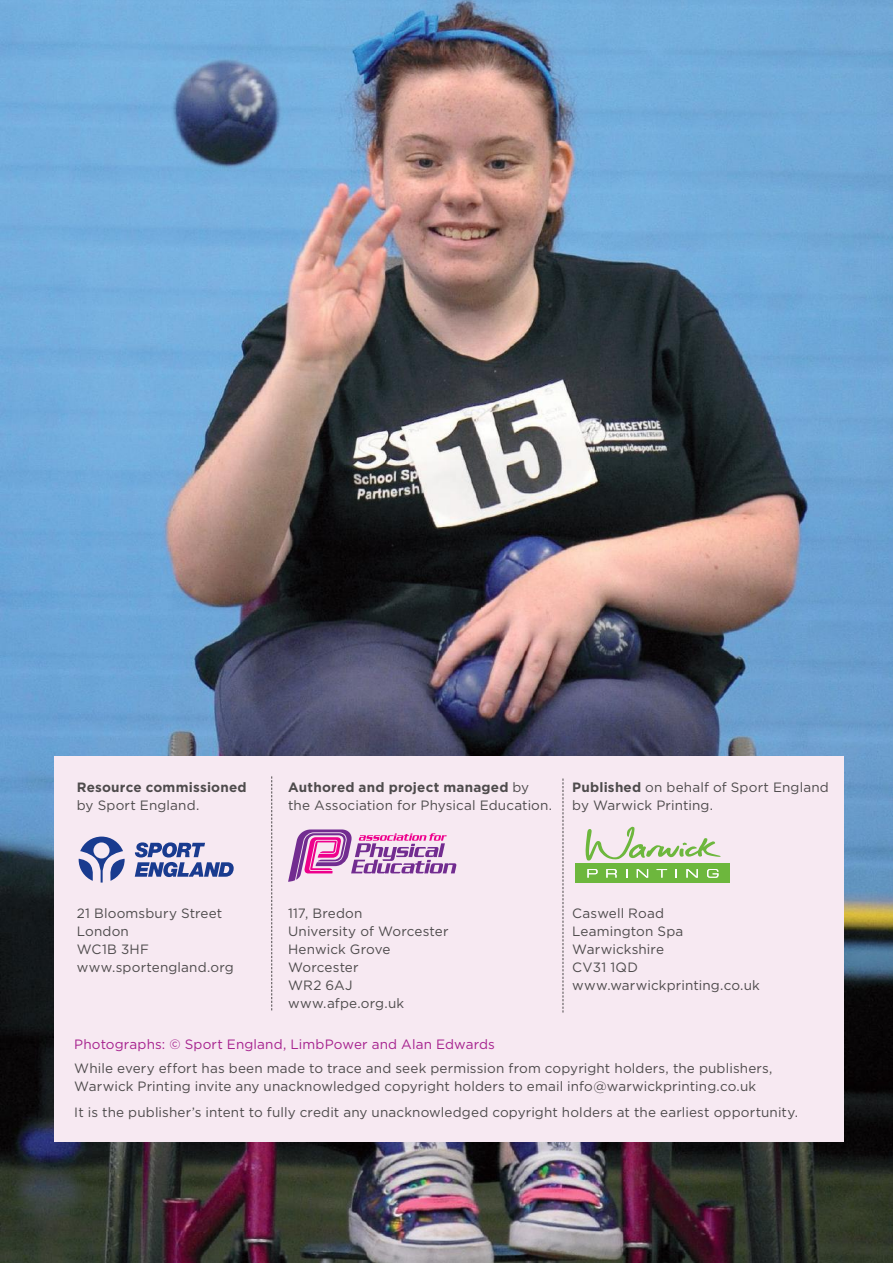
<style>
.page{position:relative;width:893px;height:1263px;background:#fff}
.page>*{position:absolute;margin:0;border:0;box-sizing:border-box;transform-origin:0 0}
.t1{font:13.5px/18px "Gotham Pro";letter-spacing:.01em;color:#4e4b4c}
.t2{font:13.5px "Gotham Pro";letter-spacing:.01em;color:#a6228e}
.t3{font:700 13.5px "Gotham Pro";letter-spacing:.015em;color:#4e4b4c}
.s1{font-weight:700}
</style>
<div class="page">
<img style="left:1px;top:0;width:892px;height:1263px">
<div style="left:54px;top:756px;width:789px;height:386px;background:#f7e9f2"></div>
<svg style="left:288px;top:829px;width:168px;height:53px"></svg>
<div style="left:575px;top:863px;width:154px;height:20px;background:#6db73d"></div>
<svg style="left:587px;top:869px;width:11px;height:9px"></svg>
<svg style="left:606px;top:869px;width:11px;height:9px"></svg>
<svg style="left:637px;top:869px;width:11px;height:9px"></svg>
<svg style="left:657px;top:869px;width:10px;height:9px"></svg>
<svg style="left:686px;top:869px;width:12px;height:9px"></svg>
<svg style="left:707px;top:869px;width:11px;height:9px"></svg>
<svg style="left:585px;top:827px;width:136px;height:34px"></svg>
<svg style="left:135px;top:842px;width:99px;height:35px"></svg>
<svg style="left:79px;top:836px;width:46px;height:46px"></svg>
<svg style="left:271px;top:776px;width:1px;height:234px"></svg>
<svg style="left:563px;top:778px;width:1px;height:234px"></svg>
<p class="t3" style="left:77px;top:779px;width:171px">Resource commissioned</p>
<p class="t1" style="left:77px;top:796px;width:124px">by Sport England.</p>
<p class="t1" style="left:77px;top:904px;width:159px">21 Bloomsbury Street<br>London<br>WC1B 3HF www.sportengland.org</p>
<p class="t1" style="left:288px;top:778px;width:266px"><span class="s1">Authored and project managed</span> by the Association for Physical Education.</p>
<p class="t1" style="left:572px;top:778px;width:258px"><span class="s1">Published</span> on behalf of Sport England by Warwick Printing.</p>
<p class="t1" style="left:288px;top:904px;width:162px">117, Bredon<br>University of Worcester<br>Henwick Grove<br>Worcester<br>WR2 6AJ www.afpe.org.uk</p>
<p class="t1" style="left:572px;top:904px;width:189px">Caswell Road<br>Leamington Spa<br>Warwickshire<br>CV31 1QD www.warwickprinting.co.uk</p>
<p class="t2" style="left:74px;top:1037px;width:422px">Photographs: © Sport England, LimbPower and Alan Edwards</p>
<p class="t1" style="left:74px;top:1059px;width:700px">While every effort has been made to trace and seek permission from copyright holders, the publishers,<br>Warwick Printing invite any unacknowledged copyright holders to email info@warwickprinting.co.uk</p>
<p class="t1" style="left:74px;top:1103px;width:725px">It is the publisher’s intent to fully credit any unacknowledged copyright holders at the earliest opportunity.</p>
</div>
